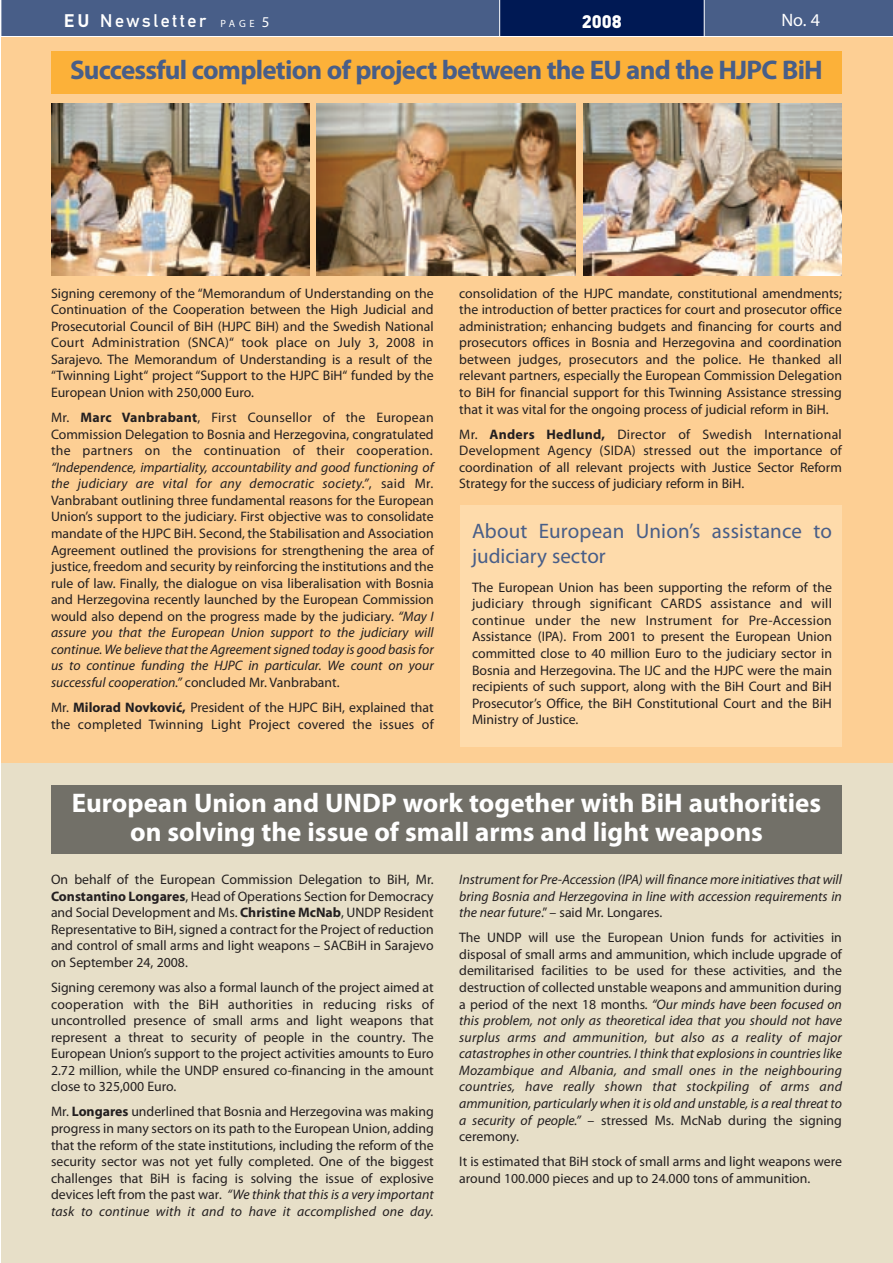
<style>
.page{position:relative;width:893px;height:1263px;background:#fff}
.page>*{position:absolute;margin:0;border:0;box-sizing:border-box;transform-origin:0 0}
.t1{font:700 27px/28.5px "Myriad Pro";color:#fff;text-align:center}
.t2{font:700 27px "Myriad Pro";letter-spacing:-.03em;color:#485e88}
.t3{font:21px/25.2px "Myriad Pro";letter-spacing:.01em;color:#485e88}
.t4{font:18px "FDIN";letter-spacing:.145em;color:#fff}
.t5{font:18px "FDI Nblack";color:#fff}
.t6{font:18px "Myriad Pro";color:#fff}
.t7{font:13.8px/16.5px "Myriad Pro";color:#231f20;text-align:justify}
.t8{font:italic 13.8px/16.5px "Myriad Pro";color:#231f20;text-align:justify}
.s1{font-family:"FDIN Bold Alternate"}
.s2{font-family:"Myriad Pro";font-size:10.5px}
.s3{font-family:"Myriad Pro";font-size:15px}
.s4{font-weight:700}
.s5{font-style:italic}
.s6{font-style:normal}
</style>
<div class="page">
<div style="left:2px;top:28px;width:891px;height:735px;background:#fdcf94"></div>
<div style="left:2px;top:763px;width:891px;height:500px;background:#e7dfc8"></div>
<svg style="left:1px;top:0;width:892px;height:37px;background:#3d537f"></svg>
<div style="left:51px;top:51px;width:791px;height:43px;background:#fcb139"></div>
<div style="left:51px;top:785px;width:791px;height:69px;background:#727068"></div>
<div style="left:460px;top:505px;width:382px;height:242px;background:#fedbab"></div>
<img style="left:51px;top:104px;width:258px;height:171px">
<img style="left:317px;top:104px;width:258px;height:171px">
<img style="left:584px;top:104px;width:258px;height:171px">
<h3 class="t4" style="left:64px;top:11px;width:207px"><span class="s1">EU</span> Newsletter <span class="s2">P A G E</span> <span class="s3">5</span></h3>
<h3 class="t5" style="left:582px;top:10px;width:42px">2008</h3>
<h3 class="t6" style="left:781px;top:13px;width:40px">No. 4</h3>
<h1 class="t2" style="left:70px;top:60px;width:754px">Successful completion of project between the EU and the HJPC BiH</h1>
<p class="t7" style="left:51px;top:286px;width:384px">Signing ceremony of the “Memorandum of Understanding on the Continuation of the Cooperation between the High Judicial and Prosecutorial Council of BiH (HJPC BiH) and the Swedish National Court Administration (SNCA)“ took place on July 3, 2008 in Sarajevo. The Memorandum of Understanding is a result of the “Twinning Light“ project “Support to the HJPC BiH“ funded by the European Union with 250,000 Euro.</p>
<p class="t7" style="left:51px;top:410px;width:384px">Mr. <span class="s4">Marc Vanbrabant</span>, First Counsellor of the European Commission Delegation to Bosnia and Herzegovina, congratulated the partners on the continuation of their cooperation.</p>
<p class="t7" style="left:51px;top:460px;width:384px"><span class="s5">“Independence, impartiality, accountability and good functioning of the judiciary are vital for any democratic society.”</span>, said Mr.<br>Vanbrabant outlining three fundamental reasons for the European Union’s support to the judiciary. First objective was to consolidate mandate of the HJPC BiH. Second, the Stabilisation and Association Agreement outlined the provisions for strengthening the area of justice, freedom and security by reinforcing the institutions and the rule of law. Finally, the dialogue on visa liberalisation with Bosnia and Herzegovina recently launched by the European Commission would also depend on the progress made by the judiciary. <span class="s5">“May I assure you that the European Union support to the judiciary will continue. We believe that the Agreement signed today is good basis for us to continue funding the HJPC in particular. We count on your successful cooperation.”</span> concluded Mr. Vanbrabant.</p>
<p class="t7" style="left:51px;top:700px;width:384px">Mr. <span class="s4">Milorad Novković,</span> President of the HJPC BiH, explained that the completed Twinning Light Project covered the issues of</p>
<p class="t7" style="left:459px;top:286px;width:384px">consolidation of the HJPC mandate, constitutional amendments; the introduction of better practices for court and prosecutor office administration; enhancing budgets and financing for courts and prosecutors offices in Bosnia and Herzegovina and coordination between judges, prosecutors and the police. He thanked all relevant partners, especially the European Commission Delegation to BiH for financial support for this Twinning Assistance stressing that it was vital for the ongoing process of judicial reform in BiH.</p>
<p class="t7" style="left:459px;top:427px;width:384px">Mr. <span class="s4">Anders Hedlund,</span> Director of Swedish International Development Agency (SIDA) stressed out the importance of coordination of all relevant projects with Justice Sector Reform Strategy for the success of judiciary reform in BiH.</p>
<h2 class="t3" style="left:472px;top:520px;width:361px">About European Union’s assistance to judiciary sector</h2>
<p class="t7" style="left:472px;top:580px;width:362px">The European Union has been supporting the reform of the judiciary through significant CARDS assistance and will continue under the new Instrument for Pre-Accession Assistance (IPA). From 2001 to present the European Union committed close to 40 million Euro to the judiciary sector in Bosnia and Herzegovina. The IJC and the HJPC were the main recipients of such support, along with the BiH Court and BiH Prosecutor’s Office, the BiH Constitutional Court and the BiH Ministry of Justice.</p>
<h1 class="t1" style="left:72px;top:791px;width:751px">European Union and UNDP work together with BiH authorities on solving the issue of small arms and light weapons</h1>
<p class="t7" style="left:51px;top:872px;width:384px">On behalf of the European Commission Delegation to BiH, Mr.<br><span class="s4">Constantino Longares</span>, Head of Operations Section for Democracy and Social Development and Ms. <span class="s4">Christine McNab</span>, UNDP Resident Representative to BiH, signed a contract for the Project of reduction and control of small arms and light weapons – SACBiH in Sarajevo on September 24, 2008.</p>
<p class="t7" style="left:51px;top:980px;width:384px">Signing ceremony was also a formal launch of the project aimed at cooperation with the BiH authorities in reducing risks of uncontrolled presence of small arms and light weapons that represent a threat to security of people in the country. The European Union’s support to the project activities amounts to Euro 2.72 million, while the UNDP ensured co-financing in the amount close to 325,000 Euro.</p>
<p class="t7" style="left:51px;top:1105px;width:384px">Mr. <span class="s4">Longares</span> underlined that Bosnia and Herzegovina was making progress in many sectors on its path to the European Union, adding that the reform of the state institutions, including the reform of the security sector was not yet fully completed. One of the biggest challenges that BiH is facing is solving the issue of explosive devices left from the past war<span class="s5">. “We think that this is a very important task to continue with it and to have it accomplished one day.</span></p>
<p class="t8" style="left:459px;top:872px;width:384px">Instrument for Pre-Accession (IPA) will finance more initiatives that will bring Bosnia and Herzegovina in line with accession requirements in the near future<span class="s6">.” – said Mr. Longares.</span></p>
<p class="t8" style="left:459px;top:930px;width:384px"><span class="s6">The UNDP will use the European Union funds for activities in disposal of small arms and ammunition, which include upgrade of demilitarised facilities to be used for these activities, and the destruction of collected unstable weapons and ammunition during a period of the next 18 months</span>. “Our minds have been focused on this problem, not only as theoretical idea that you should not have surplus arms and ammunition, but also as a reality of major catastrophes in other countries. I think that explosions in countries like Mozambique and Albania, and small ones in the neighbouring countries, have really shown that stockpiling of arms and ammunition, particularly when it is old and unstable, is a real threat to a security of people.” <span class="s6">– stressed Ms. McNab during the signing ceremony.</span></p>
<p class="t7" style="left:459px;top:1154px;width:384px">It is estimated that BiH stock of small arms and light weapons were around 100.000 pieces and up to 24.000 tons of ammunition.</p>
</div>
